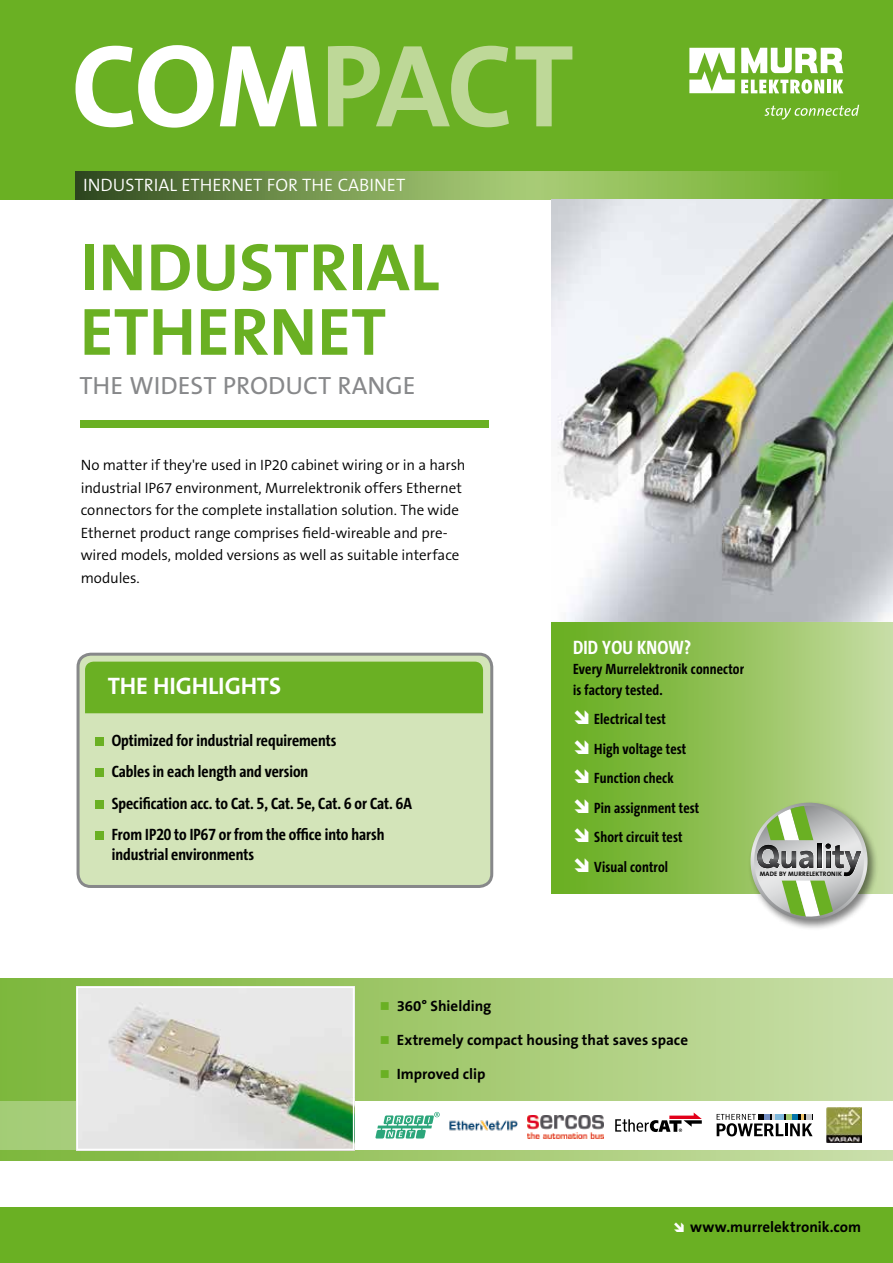
<style>
.page{position:relative;width:893px;height:1263px;background:#fff}
.page>*{position:absolute;margin:0;border:0;box-sizing:border-box;transform-origin:0 0}
.t1{font:700 67.5px/64.5px "The Sans B7";color:#6ab023}
.t2{font:25.05px "The Sans B5 Plain";color:#87888a}
.t3{font:700 24px "The Sans B7";letter-spacing:-.005em;color:#fff}
.t4{font:700 19.5px "The Sans Cd TF7";letter-spacing:.01em;color:#fff}
.t5{font:300 18px "The Sans B4";color:#fff}
.t6{font:700 16.5px/31.5px "The Sans Cd TF7";color:#000}
.t7{font:300 15px/22.5px "The Sans B4";letter-spacing:-.005em;color:#000}
.t8{font:700 15px/29.5px "The Sans Cd TF7";letter-spacing:.01em;color:#000}
.t9{font:700 15px "The Sans B7";color:#000}
.t10{font:700 15px/20.2px "The Sans Cd LF7";letter-spacing:.01em;color:#000}
.t11{font:700 6.45px "The Sans B7";letter-spacing:.025em;color:#000}
</style>
<div class="page">
<div style="left:0;top:0;width:893px;height:199px;background:#6ab023"></div>
<svg style="left:328px;top:46px;width:244px;height:81px"></svg>
<svg style="left:75px;top:45px;width:242px;height:83px"></svg>
<svg style="left:689px;top:48px;width:46px;height:45px"></svg>
<svg style="left:741px;top:79px;width:83px;height:15px"></svg>
<hr style="left:827px;top:80px;width:4px;height:13px;background:#fff">
<svg style="left:833px;top:80px;width:10px;height:13px"></svg>
<svg style="left:741px;top:48px;width:102px;height:25px"></svg>
<svg style="left:765px;top:105px;width:94px;height:15px"></svg>
<div style="left:0;top:1208px;width:893px;height:55px;background:#6ab023"></div>
<svg style="left:75px;top:172px;width:739px;height:27px;background:#7ba24f"></svg>
<div style="left:81px;top:420px;width:408px;height:8px;background:#6ab023"></div>
<div style="left:0;top:978px;width:893px;height:182px;background:linear-gradient(to right,#85ba48,#c8dda5)"></div>
<div style="left:354px;top:1101px;width:539px;height:49px;background:#fff"></div>
<div style="left:0;top:1101px;width:77px;height:49px;background:#a5cd79"></div>
<img style="left:80px;top:989px;width:271px;height:158px">
<div style="left:77px;top:986px;width:277px;height:164px;border:2px solid #fff"></div>
<div style="left:78px;top:654px;width:414px;height:232px;background:#d3e4b9;border-radius:13px"></div>
<div style="left:77px;top:653px;width:416px;height:235px;border:3px solid #87888a;border-radius:13px"></div>
<div style="left:95px;top:737px;width:9px;height:8px;background:#6ab023"></div>
<div style="left:95px;top:768px;width:9px;height:9px;background:#6ab023"></div>
<div style="left:95px;top:800px;width:9px;height:8px;background:#6ab023"></div>
<div style="left:95px;top:831px;width:9px;height:9px;background:#6ab023"></div>
<div style="left:85px;top:662px;width:398px;height:51px;background:#6ab023"></div>
<div style="left:551px;top:621px;width:342px;height:272px;background:linear-gradient(to right,#63ab18,#c4da9f)"></div>
<div style="left:748px;top:800px;width:131px;height:131px;background:#000;opacity:.5"></div>
<svg style="left:747px;top:803px;width:124px;height:121px;background:#b2bfa4"></svg>
<img style="left:449px;top:1120px;width:68px;height:11px">
<svg style="left:375px;top:1112px;width:65px;height:26px"></svg>
<svg style="left:615px;top:1112px;width:87px;height:20px"></svg>
<svg style="left:717px;top:1114px;width:96px;height:22px"></svg>
<img style="left:527px;top:1116px;width:77px;height:22px">
<img style="left:826px;top:1108px;width:35px;height:34px">
<img style="left:551px;top:199px;width:342px;height:422px">
<svg style="left:381px;top:1002px;width:8px;height:8px"></svg>
<svg style="left:381px;top:1036px;width:8px;height:8px"></svg>
<svg style="left:381px;top:1070px;width:8px;height:8px"></svg>
<svg style="left:575px;top:710px;width:35px;height:15px"></svg>
<svg style="left:575px;top:739px;width:35px;height:15px"></svg>
<svg style="left:575px;top:769px;width:35px;height:15px"></svg>
<svg style="left:575px;top:798px;width:35px;height:15px"></svg>
<svg style="left:575px;top:828px;width:35px;height:15px"></svg>
<svg style="left:575px;top:857px;width:35px;height:15px"></svg>
<p class="t5" style="left:83px;top:175px;width:324px">INDUSTRIAL ETHERNET FOR THE CABINET</p>
<h1 class="t1" style="left:80px;top:237px;width:361px">INDUSTRIAL<br>ETHERNET</h1>
<h2 class="t2" style="left:79px;top:372px;width:338px">THE WIDEST PRODUCT RANGE</h2>
<p class="t7" style="left:81px;top:454px;width:386px">No matter if they're used in IP20 cabinet wiring or in a harsh industrial IP67 environment, Murrelektronik offers Ethernet connectors for the complete installation solution. The wide Ethernet product range comprises field-wireable and pre&shy;wired models, molded versions as well as suitable interface modules.</p>
<h3 class="t3" style="left:108px;top:673px;width:175px">THE HIGHLIGHTS</h3>
<p class="t6" style="left:112px;top:725px;width:302px">Optimized for industrial requirements<br>Cables in each length and version<br>Specification acc. to Cat. 5, Cat. 5e, Cat. 6 or Cat. 6A From IP20 to IP67 or from the office into harsh</p>
<p class="t6" style="left:112px;top:839px;width:144px">industrial environments</p>
<h3 class="t4" style="left:573px;top:638px;width:119px">DID YOU KNOW?</h3>
<p class="t10" style="left:573px;top:659px;width:173px">Every Murrelektronik connector is factory tested.</p>
<p class="t8" style="left:594px;top:705px;width:107px">Electrical test<br>High voltage test<br>Function check<br>Pin assignment test<br>Short circuit test<br>Visual control</p>
<p class="t11" style="left:760px;top:871px;width:84px">MADE BY MURRELEKTRONIK</p>
<p class="t9" style="left:397px;top:998px;width:96px">360° Shielding</p>
<p class="t9" style="left:397px;top:1032px;width:293px">Extremely compact housing that saves space</p>
<p class="t9" style="left:397px;top:1066px;width:90px">Improved clip</p>
<p class="t9" style="left:690px;top:1218px;width:173px">www.murrelektronik.com</p>
</div>
